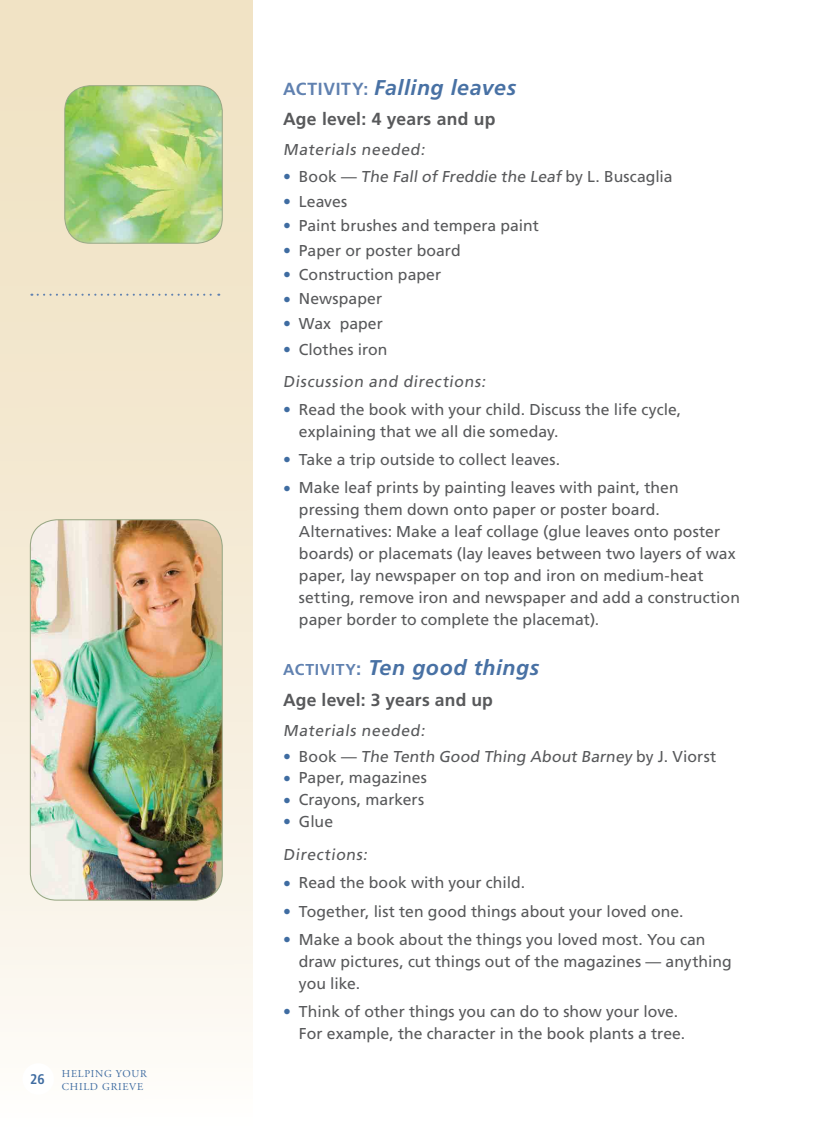
<style>
.page{position:relative;width:819px;height:1134px;background:#fff}
.page>*{position:absolute;margin:0;border:0;box-sizing:border-box;transform-origin:0 0}
.t1{font:italic 700 21.35px "Frutiger LT Std";letter-spacing:.025em;color:#4871a4}
.t2{font:700 17.5px "Frutiger LT Std";letter-spacing:.01em;color:#58595b}
.t3{font:15.75px/21.9px "Frutiger LT Std";color:#58595b}
.t4{font:700 condensed 14px "Frutiger LT Std";color:#3f6ca1}
.t5{font:10.5px/12.6px "Adobe Garamond Pro";letter-spacing:.07em;color:#3f6ca1}
.s1{font-style:normal;font-size:17.5px;color:#6081b0}
.s2{font-weight:700;font-stretch:condensed;color:#3f6ca1}
.s3{color:#636466}
.s4{font-style:normal;font-size:15.75px;color:#6081b0}
.s5{font-style:normal;font-size:18.55px;color:#6081b0}
</style>
<div class="page">
<div style="left:0;top:0;width:253px;height:1134px;background:linear-gradient(to bottom,#efdfbd,#fdfaf5)"></div>
<div style="left:22px;top:1063px;width:32px;height:32px;background:#fff;border-radius:50%"></div>
<img style="left:30px;top:520px;width:192px;height:380px">
<div style="left:30px;top:519px;width:193px;height:382px;border:1px solid #98a783;border-radius:27px"></div>
<img style="left:65px;top:86px;width:157px;height:157px">
<div style="left:64px;top:85px;width:159px;height:159px;border:1px solid #98a783;border-radius:25px"></div>
<svg style="left:38px;top:294px;width:181px;height:2px"></svg>
<p class="t4" style="left:30px;top:1071px;width:16px">26</p>
<p class="t5" style="left:62px;top:1068px;width:86px">HELPING YOUR<br>CHILD GRIEVE</p>
<h1 class="t1" style="left:283px;top:75px;width:234px"><span class="s1">ACTIVITY:</span> Falling leaves</h1>
<p class="t2" style="left:283px;top:109px;width:214px">Age level: 4 years and up</p>
<p class="t3" style="left:283px;top:138px;width:146px">Materials needed:</p>
<p class="t3" style="left:283px;top:166px;width:391px"><span class="s2">•</span> Bo o k — The Fall of Freddie the Leaf by L . Bu sca glia</p>
<p class="t3" style="left:283px;top:190px;width:65px"><span class="s2">•</span> Leaves</p>
<p class="t3" style="left:283px;top:215px;width:257px"><span class="s2">•</span> Paint brushes and tempera paint</p>
<p class="t3" style="left:283px;top:239px;width:179px"><span class="s2">•</span> Paper or poster board</p>
<p class="t3" style="left:283px;top:264px;width:160px"><span class="s2">•</span> Construction paper</p>
<p class="t3" style="left:283px;top:288px;width:100px"><span class="s2">•</span> Newspaper</p>
<p class="t3" style="left:283px;top:313px;width:101px"><span class="s2">•</span> Wax paper</p>
<p class="t3" style="left:283px;top:334px;width:206px;line-height:32px"><span class="s2">•</span> Clothes iron<br>Discussion and directions:</p>
<p class="t3" style="left:299px;top:399px;width:384px;text-indent:-16px"><span class="s2">•</span> Read the book with your child. Discuss the life cycle, explaining that we all die someday.</p>
<p class="t3" style="left:283px;top:449px;width:279px"><span class="s2">•</span> Take a trip outside to collect leaves.</p>
<p class="t3" style="left:299px;top:477px;width:442px;text-indent:-16px"><span class="s2">•</span> Make leaf prints by painting leaves with paint, then pressing them down onto paper or poster board.<br>Alternatives: Make a leaf collage (glue leaves onto poster boards) or placemats (lay leaves between two layers of wax paper, lay newspaper on top and iron on medium-heat setting, remove iron and newspaper and add a construction paper border to complete the placemat)<span class="s3">.</span></p>
<h1 class="t1" style="left:283px;top:655px;width:257px"><span class="s4">ACTIVITY</span><span class="s5">:</span> Ten good things</h1>
<p class="t2" style="left:283px;top:690px;width:211px">Age level: 3 years and up</p>
<p class="t3" style="left:283px;top:720px;width:146px">Materials needed:</p>
<p class="t3" style="left:283px;top:745px;width:435px"><span class="s2">•</span> Bo o k — The Tenth Good Thing About Barney by J. V io rst</p>
<p class="t3" style="left:283px;top:767px;width:145px"><span class="s2">•</span> Paper, magazines</p>
<p class="t3" style="left:283px;top:789px;width:142px"><span class="s2">•</span> Crayons, markers</p>
<p class="t3" style="left:283px;top:805px;width:88px;line-height:33.1px"><span class="s2">•</span> Glue<br>Directions:</p>
<p class="t3" style="left:283px;top:872px;width:243px"><span class="s2">•</span> Read the book with your child.</p>
<p class="t3" style="left:283px;top:900px;width:402px"><span class="s2">•</span> Together, list ten good things about your loved one.</p>
<p class="t3" style="left:299px;top:928px;width:434px;text-indent:-16px"><span class="s2">•</span> Make a book about the things you loved most. You can draw pictures, cut things out of the magazines — anything you like.</p>
<p class="t3" style="left:299px;top:1000px;width:388px;text-indent:-16px"><span class="s2">•</span> Think of other things you can do to show your love.<br>For example, the character in the book plants a tree.</p>
</div>
